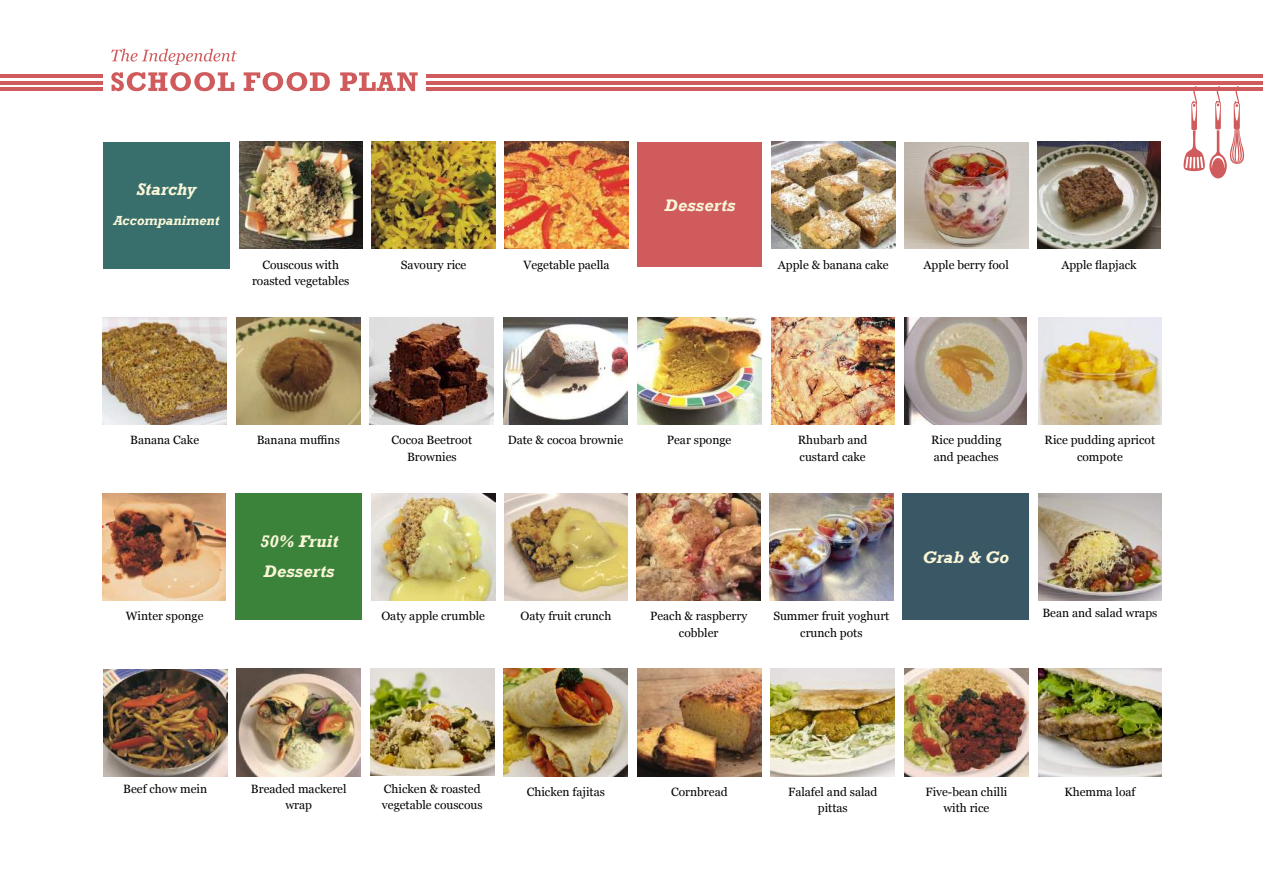
<style>
.page{position:relative;width:1263px;height:893px;background:#fff}
.page>*{position:absolute;margin:0;border:0;box-sizing:border-box;transform-origin:0 0}
.t1{font:italic 700 17.25px/30px "Rockwell";color:#f9f6d8}
.t2{font:italic 700 13.5px "Rockwell";color:#f9f6d8}
.t3{font:12px/16.5px "Georgia";color:#000;text-align:center}
</style>
<div class="page">
<svg style="left:111px;top:72px;width:307px;height:19px"></svg>
<svg style="left:111px;top:49px;width:126px;height:16px"></svg>
<hr style="left:0;top:74px;width:103px;height:4px;background:#d05b5c">
<hr style="left:0;top:81px;width:103px;height:4px;background:#d05b5c">
<hr style="left:0;top:87px;width:103px;height:4px;background:#d05b5c">
<hr style="left:426px;top:74px;width:837px;height:4px;background:#d05b5c">
<hr style="left:426px;top:81px;width:837px;height:4px;background:#d05b5c">
<hr style="left:426px;top:87px;width:837px;height:4px;background:#d05b5c">
<svg style="left:1183px;top:86px;width:62px;height:92px"></svg>
<img style="left:505px;top:142px;width:123px;height:107px">
<img style="left:372px;top:142px;width:123px;height:107px">
<img style="left:239px;top:142px;width:124px;height:107px">
<img style="left:236px;top:317px;width:124px;height:108px">
<img style="left:504px;top:317px;width:123px;height:108px">
<img style="left:370px;top:317px;width:124px;height:108px">
<img style="left:771px;top:317px;width:124px;height:108px">
<img style="left:637px;top:317px;width:124px;height:108px">
<img style="left:103px;top:493px;width:123px;height:107px">
<img style="left:1038px;top:317px;width:124px;height:108px">
<img style="left:904px;top:317px;width:123px;height:108px">
<img style="left:504px;top:493px;width:124px;height:107px">
<img style="left:371px;top:493px;width:124px;height:107px">
<img style="left:769px;top:493px;width:124px;height:107px">
<img style="left:637px;top:493px;width:123px;height:107px">
<img style="left:103px;top:317px;width:124px;height:108px">
<div style="left:637px;top:142px;width:125px;height:124px;background:#d05b5c"></div>
<img style="left:904px;top:142px;width:124px;height:107px">
<img style="left:771px;top:142px;width:124px;height:107px">
<img style="left:1037px;top:142px;width:124px;height:107px">
<div style="left:235px;top:493px;width:127px;height:127px;background:#3b823a"></div>
<img style="left:103px;top:670px;width:124px;height:106px">
<img style="left:1038px;top:493px;width:124px;height:107px">
<img style="left:237px;top:669px;width:124px;height:107px">
<div style="left:902px;top:493px;width:127px;height:127px;background:#3a5765"></div>
<img style="left:771px;top:669px;width:124px;height:107px">
<img style="left:370px;top:669px;width:124px;height:107px">
<img style="left:1038px;top:669px;width:124px;height:107px">
<img style="left:637px;top:669px;width:124px;height:107px">
<img style="left:504px;top:669px;width:124px;height:107px">
<img style="left:904px;top:669px;width:124px;height:107px">
<div style="left:103px;top:142px;width:127px;height:127px;background:#386e6b"></div>
<h1 class="t1" style="left:136px;top:175px;width:62px">Starchy</h1>
<p class="t2" style="left:114px;top:213px;width:107px">Accompaniment</p>
<p class="t3" style="left:262px;top:256px;width:78px">Couscous with</p>
<p class="t3" style="left:401px;top:256px;width:67px">Savoury rice</p>
<p class="t3" style="left:523px;top:256px;width:88px">Vegetable paella</p>
<p class="t3" style="left:252px;top:272px;width:99px">roasted vegetables</p>
<h1 class="t1" style="left:665px;top:190px;width:72px">Desserts</h1>
<p class="t3" style="left:778px;top:256px;width:112px">Apple &amp; banana cake</p>
<p class="t3" style="left:923px;top:256px;width:87px">Apple berry fool</p>
<p class="t3" style="left:1061px;top:256px;width:77px">Apple flapjack</p>
<p class="t3" style="left:130px;top:431px;width:71px">Banana Cake</p>
<p class="t3" style="left:126px;top:607px;width:79px">Winter sponge</p>
<p class="t3" style="left:257px;top:431px;width:85px">Banana muffins</p>
<p class="t3" style="left:392px;top:431px;width:82px">Cocoa Beetroot</p>
<p class="t3" style="left:508px;top:431px;width:117px">Date &amp; cocoa brownie</p>
<p class="t3" style="left:407px;top:448px;width:51px">Brownies</p>
<p class="t3" style="left:667px;top:431px;width:66px">Pear sponge</p>
<p class="t3" style="left:798px;top:431px;width:71px;text-align:left">Rhubarb and custard cake</p>
<p class="t3" style="left:931px;top:431px;width:72px;text-align:left">Rice pudding and peaches</p>
<p class="t3" style="left:1044px;top:431px;width:112px">Rice pudding apricot compote</p>
<h1 class="t1" style="left:260px;top:526px;width:80px">50% Fruit<br>Desserts</h1>
<h1 class="t1" style="left:922px;top:543px;width:88px">Grab &amp; Go</h1>
<p class="t3" style="left:381px;top:607px;width:105px">Oaty apple crumble</p>
<p class="t3" style="left:520px;top:607px;width:92px">Oaty fruit crunch</p>
<p class="t3" style="left:773px;top:607px;width:118px">Summer fruit yoghurt crunch pots</p>
<p class="t3" style="left:650px;top:607px;width:99px">Peach &amp; raspberry cobbler</p>
<p class="t3" style="left:1042px;top:604px;width:116px">Bean and salad wraps</p>
<p class="t3" style="left:123px;top:780px;width:85px">Beef chow mein</p>
<p class="t3" style="left:251px;top:780px;width:97px">Breaded mackerel wrap</p>
<p class="t3" style="left:382px;top:780px;width:102px;text-align:left">Chicken &amp; roasted vegetable couscous</p>
<p class="t3" style="left:527px;top:783px;width:80px">Chicken fajitas</p>
<p class="t3" style="left:671px;top:783px;width:58px">Cornbread</p>
<p class="t3" style="left:925px;top:783px;width:83px">Five-bean chilli</p>
<p class="t3" style="left:1064px;top:783px;width:73px">Khemma loaf</p>
<p class="t3" style="left:788px;top:783px;width:91px">Falafel and salad pittas</p>
<p class="t3" style="left:943px;top:800px;width:48px">with rice</p>
</div>
